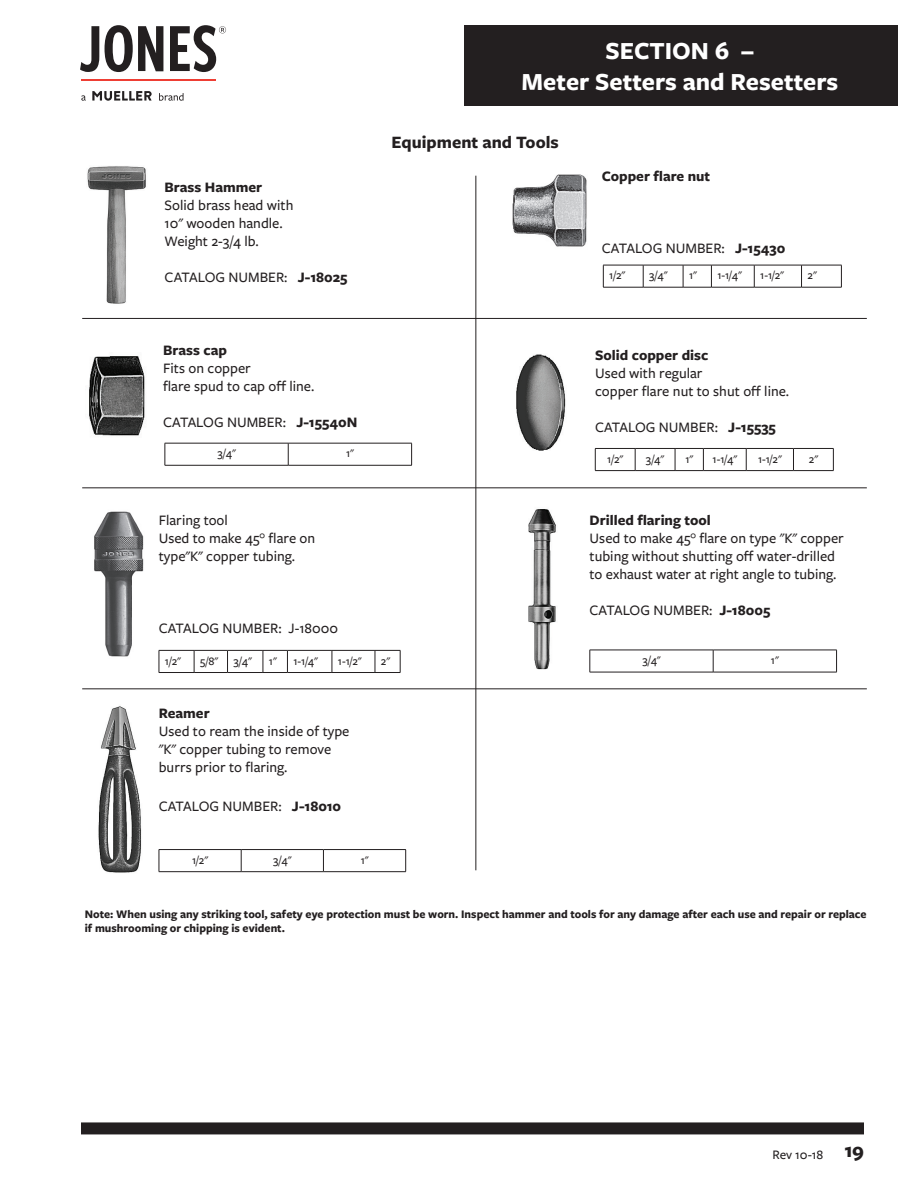
<style>
.page{position:relative;width:918px;height:1188px;background:#fff}
.page>*{position:absolute;margin:0;border:0;box-sizing:border-box;transform-origin:0 0}
.t1{font:700 25.5px/30.6px "Freight Sans Pro";color:#fff;text-align:center}
.t2{font:700 18px "Freight Sans Pro";color:#231f20}
.t3{font:500 15px/18px "Freight Sans Pro";color:#231f20}
.t4{font:700 15px "Freight Sans Pro";color:#231f20}
.t5{font:500 13.5px "Freight Sans Pro";color:#231f20}
.t6{font:700 12px/14.4px "Freight Sans Pro";color:#231f20}
.t7{font:500 12px "Freight Sans Pro";color:#231f20}
.s1{font-weight:700}
</style>
<div class="page">
<div style="left:464px;top:25px;width:433px;height:81px;background:#231f20"></div>
<svg style="left:92px;top:91px;width:60px;height:10px"></svg>
<svg style="left:80px;top:26px;width:19px;height:46px"></svg>
<svg style="left:105px;top:25px;width:58px;height:47px"></svg>
<svg style="left:81px;top:95px;width:5px;height:6px"></svg>
<svg style="left:159px;top:93px;width:25px;height:8px"></svg>
<hr style="left:81px;top:80px;width:135px;height:1px;background:#ee3e34">
<svg style="left:170px;top:25px;width:56px;height:47px"></svg>
<div style="left:81px;top:1122px;width:783px;height:12px;background:#231f20"></div>
<img style="left:512px;top:174px;width:75px;height:73px">
<img style="left:94px;top:511px;width:50px;height:146px">
<hr style="left:603px;top:265px;width:40px;height:1px;background:#231f20">
<svg style="left:603px;top:265px;width:1px;height:22px"></svg>
<hr style="left:643px;top:265px;width:40px;height:1px;background:#231f20">
<svg style="left:643px;top:265px;width:1px;height:22px"></svg>
<hr style="left:711px;top:265px;width:43px;height:1px;background:#231f20">
<hr style="left:754px;top:265px;width:48px;height:1px;background:#231f20">
<svg style="left:754px;top:265px;width:1px;height:22px"></svg>
<hr style="left:802px;top:265px;width:40px;height:1px;background:#231f20">
<svg style="left:801px;top:265px;width:1px;height:22px"></svg>
<svg style="left:841px;top:265px;width:1px;height:22px"></svg>
<hr style="left:603px;top:287px;width:40px;height:1px;background:#231f20">
<hr style="left:643px;top:287px;width:40px;height:1px;background:#231f20">
<svg style="left:683px;top:265px;width:29px;height:23px"></svg>
<hr style="left:711px;top:287px;width:43px;height:1px;background:#231f20">
<hr style="left:754px;top:287px;width:48px;height:1px;background:#231f20">
<hr style="left:802px;top:287px;width:40px;height:1px;background:#231f20">
<hr style="left:159px;top:650px;width:35px;height:1px;background:#231f20">
<svg style="left:159px;top:651px;width:1px;height:21px"></svg>
<hr style="left:194px;top:650px;width:34px;height:1px;background:#231f20">
<svg style="left:194px;top:651px;width:1px;height:21px"></svg>
<hr style="left:228px;top:650px;width:35px;height:1px;background:#231f20">
<svg style="left:227px;top:651px;width:1px;height:21px"></svg>
<hr style="left:287px;top:650px;width:45px;height:1px;background:#231f20">
<hr style="left:332px;top:650px;width:43px;height:1px;background:#231f20">
<svg style="left:332px;top:651px;width:1px;height:21px"></svg>
<hr style="left:159px;top:672px;width:35px;height:1px;background:#231f20">
<hr style="left:194px;top:672px;width:34px;height:1px;background:#231f20">
<hr style="left:228px;top:672px;width:35px;height:1px;background:#231f20">
<svg style="left:263px;top:650px;width:25px;height:23px"></svg>
<hr style="left:287px;top:672px;width:45px;height:1px;background:#231f20">
<hr style="left:332px;top:672px;width:43px;height:1px;background:#231f20">
<svg style="left:375px;top:650px;width:26px;height:23px"></svg>
<img style="left:98px;top:706px;width:44px;height:167px">
<img style="left:516px;top:354px;width:79px;height:108px">
<hr style="left:475px;top:176px;width:1px;height:694px;background:#231f20">
<img style="left:89px;top:356px;width:56px;height:80px">
<img style="left:528px;top:509px;width:28px;height:161px">
<img style="left:87px;top:166px;width:59px;height:138px">
<hr style="left:159px;top:849px;width:82px;height:1px;background:#231f20">
<svg style="left:159px;top:850px;width:1px;height:21px"></svg>
<hr style="left:241px;top:849px;width:82px;height:1px;background:#231f20">
<svg style="left:241px;top:850px;width:1px;height:21px"></svg>
<hr style="left:323px;top:849px;width:83px;height:1px;background:#231f20">
<svg style="left:323px;top:850px;width:1px;height:21px"></svg>
<svg style="left:405px;top:850px;width:1px;height:21px"></svg>
<hr style="left:159px;top:871px;width:82px;height:1px;background:#231f20">
<hr style="left:241px;top:871px;width:82px;height:1px;background:#231f20">
<hr style="left:323px;top:871px;width:83px;height:1px;background:#231f20">
<hr style="left:595px;top:448px;width:40px;height:1px;background:#231f20">
<svg style="left:595px;top:449px;width:1px;height:21px"></svg>
<hr style="left:635px;top:448px;width:40px;height:1px;background:#231f20">
<svg style="left:635px;top:449px;width:1px;height:21px"></svg>
<hr style="left:703px;top:448px;width:43px;height:1px;background:#231f20">
<hr style="left:746px;top:448px;width:47px;height:1px;background:#231f20">
<svg style="left:746px;top:449px;width:1px;height:21px"></svg>
<hr style="left:793px;top:448px;width:41px;height:1px;background:#231f20">
<svg style="left:793px;top:449px;width:1px;height:21px"></svg>
<svg style="left:833px;top:449px;width:1px;height:21px"></svg>
<hr style="left:595px;top:470px;width:40px;height:1px;background:#231f20">
<hr style="left:635px;top:470px;width:40px;height:1px;background:#231f20">
<svg style="left:675px;top:448px;width:29px;height:23px"></svg>
<hr style="left:703px;top:470px;width:43px;height:1px;background:#231f20">
<hr style="left:746px;top:470px;width:47px;height:1px;background:#231f20">
<hr style="left:793px;top:470px;width:41px;height:1px;background:#231f20">
<hr style="left:590px;top:650px;width:123px;height:1px;background:#231f20">
<svg style="left:590px;top:650px;width:1px;height:22px"></svg>
<hr style="left:713px;top:650px;width:124px;height:1px;background:#231f20">
<svg style="left:713px;top:650px;width:1px;height:22px"></svg>
<svg style="left:836px;top:650px;width:1px;height:22px"></svg>
<hr style="left:590px;top:672px;width:123px;height:1px;background:#231f20">
<hr style="left:713px;top:672px;width:124px;height:1px;background:#231f20">
<hr style="left:165px;top:443px;width:123px;height:1px;background:#231f20">
<svg style="left:165px;top:443px;width:1px;height:22px"></svg>
<hr style="left:288px;top:443px;width:124px;height:1px;background:#231f20">
<svg style="left:288px;top:443px;width:1px;height:22px"></svg>
<svg style="left:411px;top:443px;width:1px;height:22px"></svg>
<hr style="left:165px;top:465px;width:123px;height:1px;background:#231f20">
<hr style="left:288px;top:465px;width:124px;height:1px;background:#231f20">
<hr style="left:82px;top:688px;width:785px;height:1px;background:#231f20">
<hr style="left:82px;top:487px;width:785px;height:1px;background:#231f20">
<hr style="left:82px;top:318px;width:785px;height:1px;background:#231f20">
<h1 class="t1" style="left:522px;top:35px;width:318px">SECTION 6 –<br>Meter Setters and Resetters</h1>
<p class="t4" style="left:165px;top:176px;width:99px">Brass Hammer</p>
<p class="t3" style="left:165px;top:195px;width:130px">Solid brass head with<br>10" wooden handle.<br>Weight 2-3/4 lb.</p>
<p class="t3" style="left:165px;top:267px;width:184px">CATALOG NUMBER: <span class="s1">J-18025</span></p>
<p class="t4" style="left:163px;top:340px;width:65px">Brass cap</p>
<p class="t3" style="left:163px;top:358px;width:153px">Fits on copper<br>flare spud to cap off line.</p>
<p class="t3" style="left:163px;top:412px;width:196px">CATALOG NUMBER: <span class="s1">J-15540N</span></p>
<p class="t7" style="left:217px;top:445px;width:20px">3/4"</p>
<p class="t7" style="left:346px;top:445px;width:9px">1"</p>
<p class="t3" style="left:159px;top:510px;width:158px">Flaring tool<br>Used to make 45° flare on type"K" copper tubing.</p>
<p class="t3" style="left:159px;top:618px;width:181px">CATALOG NUMBER: J-18000</p>
<p class="t2" style="left:392px;top:130px;width:169px">Equipment and Tools</p>
<p class="t7" style="left:165px;top:653px;width:17px">1/2"</p>
<p class="t7" style="left:200px;top:653px;width:19px">5/8"</p>
<p class="t7" style="left:234px;top:653px;width:20px">3/4"</p>
<p class="t7" style="left:269px;top:653px;width:9px">1"</p>
<p class="t7" style="left:293px;top:653px;width:26px">1-1/4"</p>
<p class="t7" style="left:338px;top:653px;width:25px">1-1/2"</p>
<p class="t7" style="left:381px;top:653px;width:11px">2"</p>
<p class="t4" style="left:159px;top:702px;width:52px">Reamer</p>
<p class="t3" style="left:159px;top:721px;width:192px">Used to ream the inside of type "K" copper tubing to remove burrs prior to flaring.</p>
<p class="t3" style="left:159px;top:797px;width:184px">CATALOG NUMBER: <span class="s1">J-18010</span></p>
<p class="t7" style="left:192px;top:852px;width:17px">1/2"</p>
<p class="t7" style="left:273px;top:852px;width:20px">3/4"</p>
<p class="t7" style="left:361px;top:852px;width:9px">1"</p>
<p class="t4" style="left:602px;top:165px;width:110px">Copper flare nut</p>
<p class="t3" style="left:602px;top:238px;width:185px">CATALOG NUMBER: <span class="s1">J-15430</span></p>
<p class="t7" style="left:609px;top:267px;width:17px">1/2"</p>
<p class="t7" style="left:649px;top:267px;width:20px">3/4"</p>
<p class="t7" style="left:689px;top:267px;width:9px">1"</p>
<p class="t7" style="left:717px;top:267px;width:26px">1-1/4"</p>
<p class="t7" style="left:760px;top:267px;width:25px">1-1/2"</p>
<p class="t7" style="left:808px;top:267px;width:11px">2"</p>
<p class="t4" style="left:595px;top:345px;width:115px">Solid copper disc</p>
<p class="t3" style="left:595px;top:364px;width:196px">Used with regular<br>copper flare nut to shut off line.</p>
<p class="t3" style="left:595px;top:418px;width:182px">CATALOG NUMBER: <span class="s1">J-15535</span></p>
<p class="t7" style="left:607px;top:451px;width:17px">1/2"</p>
<p class="t7" style="left:646px;top:451px;width:20px">3/4"</p>
<p class="t7" style="left:685px;top:451px;width:9px">1"</p>
<p class="t7" style="left:713px;top:451px;width:26px">1-1/4"</p>
<p class="t7" style="left:758px;top:451px;width:25px">1-1/2"</p>
<p class="t7" style="left:809px;top:451px;width:11px">2"</p>
<p class="t4" style="left:590px;top:510px;width:123px">Drilled flaring tool</p>
<p class="t3" style="left:590px;top:528px;width:256px">Used to make 45° flare on type "K" copper tubing without shutting off water-drilled to exhaust water at right angle to tubing.</p>
<p class="t3" style="left:590px;top:600px;width:182px">CATALOG NUMBER: <span class="s1">J-18005</span></p>
<p class="t7" style="left:642px;top:652px;width:20px">3/4"</p>
<p class="t7" style="left:771px;top:652px;width:9px">1"</p>
<p class="t6" style="left:85px;top:906px;width:783px">Note: When using any striking tool, safety eye protection must be worn. Inspect hammer and tools for any damage after each use and repair or replace if mushrooming or chipping is evident.</p>
<p class="t5" style="left:773px;top:1146px;width:93px">Rev 10-18 <sup>19</sup></p>
</div>
